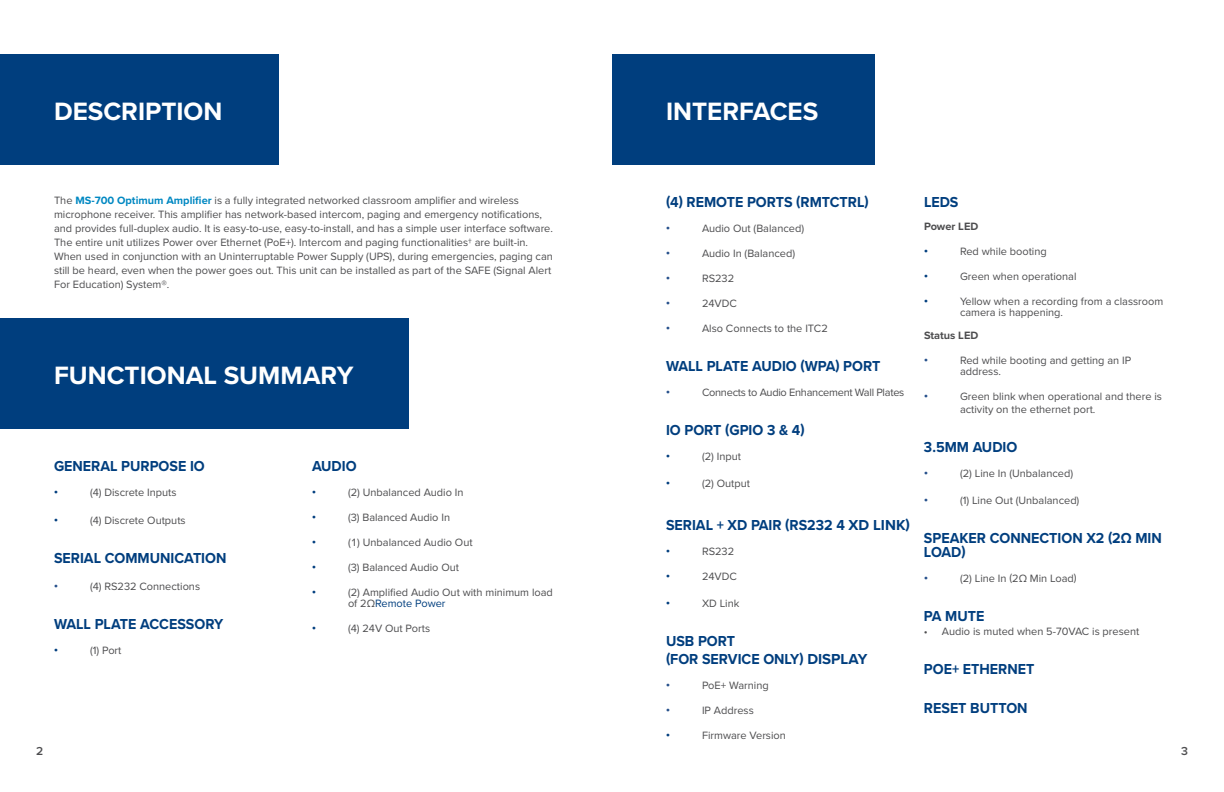
<style>
.page{position:relative;width:1224px;height:792px;background:#fff}
.page>*{position:absolute;margin:0;border:0;box-sizing:border-box;transform-origin:0 0}
.t1{font:700 26px "Proxima Nova";color:#fff}
.t2{font:700 15px/18px "Proxima Nova";color:#003e7e;scale:.95 1}
.t3{font:600 12px "Proxima Nova";color:#4d4d4f}
.t4{font:11px/14px "Proxima Nova";color:#4d4d4f}
.t5{font:11px "Proxima Nova";letter-spacing:-.025em;color:#4d4d4f}
.t6{font:11px "Arial";color:#003e7e}
.t7{font:700 11px "Proxima Nova";color:#4d4d4f}
.t8{font:11px "Arial";color:#25508b}
.s1{font-weight:700;color:#0088c2}
.s2{color:#003e7e}
</style>
<div class="page">
<div style="left:0;top:54px;width:279px;height:111px;background:#003e7e"></div>
<div style="left:0;top:318px;width:409px;height:111px;background:#003e7e"></div>
<div style="left:612px;top:54px;width:263px;height:111px;background:#003e7e"></div>
<h1 class="t1" style="left:54px;top:92px;width:170px">DESCRIPTION</h1>
<p class="t4" style="left:54px;top:193px;width:500px">The <span class="s1">MS-700 Optimum Amplifier</span> is a fully integrated networked classroom amplifier and wireless microphone receiver. This amplifier has network-based intercom, paging and emergency notifications, and provides full-duplex audio. It is easy-to-use, easy-to-install, and has a simple user interface software.<br>The entire unit utilizes Power over Ethernet (PoE+). Intercom and paging functionalities† are built-in.<br>When used in conjunction with an Uninterruptable Power Supply (UPS), during emergencies, paging can still be heard, even when the power goes out. This unit can be installed as part of the SAFE (Signal Alert For Education) System®.</p>
<h1 class="t1" style="left:54px;top:356px;width:301px">FUNCTIONAL SUMMARY</h1>
<h2 class="t2" style="left:54px;top:457px;width:160px">GENERAL PURPOSE IO</h2>
<p class="t6" style="left:54px;top:485px;width:5px">•</p>
<p class="t4" style="left:90px;top:485px;width:88px">(4) Discrete Inputs</p>
<p class="t6" style="left:54px;top:512px;width:5px">•</p>
<p class="t4" style="left:90px;top:512px;width:97px">(4) Discrete Outputs</p>
<h2 class="t2" style="left:54px;top:548px;width:183px">SERIAL COMMUNICATION</h2>
<p class="t8" style="left:54px;top:579px;width:5px">•</p>
<p class="t4" style="left:90px;top:579px;width:112px">(4) RS232 Connections</p>
<h2 class="t2" style="left:54px;top:614px;width:180px">WALL PLATE ACCESSORY</h2>
<p class="t6" style="left:54px;top:643px;width:5px">•</p>
<p class="t4" style="left:90px;top:643px;width:33px">(1) Port</p>
<h2 class="t2" style="left:312px;top:457px;width:49px">AUDIO</h2>
<p class="t6" style="left:312px;top:485px;width:5px">•</p>
<p class="t4" style="left:348px;top:485px;width:117px">(2) Unbalanced Audio In</p>
<p class="t6" style="left:312px;top:510px;width:5px">•</p>
<p class="t4" style="left:348px;top:510px;width:104px">(3) Balanced Audio In</p>
<p class="t6" style="left:312px;top:535px;width:5px">•</p>
<p class="t4" style="left:348px;top:535px;width:126px">(1) Unbalanced Audio Out</p>
<p class="t6" style="left:312px;top:560px;width:5px">•</p>
<p class="t4" style="left:348px;top:560px;width:113px">(3) Balanced Audio Out</p>
<p class="t6" style="left:312px;top:585px;width:5px">•</p>
<p class="t4" style="left:348px;top:587px;width:206px;line-height:11px">(2) Amplified Audio Out with minimum load of 2Ω<span class="s2">Remote Power</span></p>
<p class="t6" style="left:312px;top:621px;width:5px">•</p>
<p class="t4" style="left:348px;top:621px;width:84px">(4) 24V Out Ports</p>
<h1 class="t1" style="left:666px;top:92px;width:154px">INTERFACES</h1>
<h2 class="t2" style="left:666px;top:193px;width:215px">(4) REMOTE PORTS (RMTCTRL)</h2>
<p class="t8" style="left:666px;top:221px;width:5px">•</p>
<p class="t4" style="left:702px;top:221px;width:104px">Audio Out (Balanced)</p>
<p class="t8" style="left:666px;top:246px;width:5px">•</p>
<p class="t4" style="left:702px;top:246px;width:95px">Audio In (Balanced)</p>
<p class="t8" style="left:666px;top:271px;width:5px">•</p>
<p class="t4" style="left:702px;top:271px;width:34px">RS232</p>
<p class="t8" style="left:666px;top:296px;width:5px">•</p>
<p class="t4" style="left:702px;top:296px;width:36px">24VDC</p>
<p class="t8" style="left:666px;top:321px;width:5px">•</p>
<p class="t4" style="left:702px;top:321px;width:127px">Also Connects to the ITC2</p>
<h2 class="t2" style="left:666px;top:357px;width:227px">WALL PLATE AUDIO (WPA) PORT</h2>
<p class="t8" style="left:666px;top:385px;width:5px">•</p>
<p class="t5" style="left:702px;top:384px;width:204px">Connects to Audio Enhancement Wall Plates</p>
<h2 class="t2" style="left:666px;top:421px;width:147px">IO PORT (GPIO 3 &amp; 4)</h2>
<p class="t6" style="left:666px;top:449px;width:5px">•</p>
<p class="t4" style="left:702px;top:449px;width:41px">(2) Input</p>
<p class="t6" style="left:666px;top:476px;width:5px">•</p>
<p class="t4" style="left:702px;top:476px;width:50px">(2) Output</p>
<h2 class="t2" style="left:666px;top:516px;width:258px">SERIAL + XD PAIR (RS232 4 XD LINK)</h2>
<p class="t6" style="left:666px;top:544px;width:5px">•</p>
<p class="t4" style="left:702px;top:544px;width:34px">RS232</p>
<p class="t6" style="left:666px;top:569px;width:5px">•</p>
<p class="t4" style="left:702px;top:569px;width:36px">24VDC</p>
<p class="t6" style="left:666px;top:596px;width:5px">•</p>
<p class="t4" style="left:702px;top:596px;width:39px">XD Link</p>
<h2 class="t2" style="left:666px;top:632px;width:213px">USB PORT<br>(FOR SERVICE ONLY) DISPLAY</h2>
<p class="t8" style="left:666px;top:678px;width:5px">•</p>
<p class="t4" style="left:702px;top:678px;width:68px">PoE+ Warning</p>
<p class="t8" style="left:666px;top:703px;width:5px">•</p>
<p class="t4" style="left:702px;top:703px;width:53px">IP Address</p>
<p class="t6" style="left:666px;top:728px;width:5px">•</p>
<p class="t4" style="left:702px;top:728px;width:85px">Firmware Version</p>
<h2 class="t2" style="left:924px;top:193px;width:38px">LEDS</h2>
<p class="t7" style="left:924px;top:218px;width:56px">Power LED</p>
<p class="t6" style="left:924px;top:244px;width:5px">•</p>
<p class="t4" style="left:960px;top:244px;width:88px">Red while booting</p>
<p class="t6" style="left:924px;top:269px;width:5px">•</p>
<p class="t4" style="left:960px;top:269px;width:118px">Green when operational</p>
<p class="t6" style="left:924px;top:294px;width:5px">•</p>
<p class="t4" style="left:960px;top:295px;width:205px;line-height:11px">Yellow when a recording from a classroom camera is happening.</p>
<p class="t7" style="left:924px;top:327px;width:56px">Status LED</p>
<p class="t8" style="left:924px;top:353px;width:5px">•</p>
<p class="t4" style="left:960px;top:354px;width:173px;line-height:11px">Red while booting and getting an IP address.</p>
<p class="t8" style="left:924px;top:389px;width:5px">•</p>
<p class="t4" style="left:960px;top:389px;width:203px;line-height:13.2px">Green blink when operational and there is activity on the ethernet port.</p>
<h2 class="t2" style="left:924px;top:438px;width:100px">3.5MM AUDIO</h2>
<p class="t8" style="left:924px;top:466px;width:5px">•</p>
<p class="t4" style="left:960px;top:466px;width:115px">(2) Line In (Unbalanced)</p>
<p class="t8" style="left:924px;top:493px;width:5px">•</p>
<p class="t4" style="left:960px;top:493px;width:121px">(1) Line Out (Unbalanced)</p>
<h2 class="t2" style="left:924px;top:531px;width:252px;line-height:14px">SPEAKER CONNECTION X2 (2Ω MIN<br>LOAD)</h2>
<p class="t8" style="left:924px;top:571px;width:5px">•</p>
<p class="t4" style="left:960px;top:571px;width:118px">(2) Line In (2Ω Min Load)</p>
<h2 class="t2" style="left:924px;top:607px;width:65px">PA MUTE</h2>
<p class="t4" style="left:924px;top:624px;width:217px">• Audio is muted when 5-70VAC is present</p>
<h2 class="t2" style="left:924px;top:659px;width:118px">POE+ ETHERNET</h2>
<h2 class="t2" style="left:924px;top:698px;width:111px">RESET BUTTON</h2>
<p class="t3" style="left:36px;top:742px;width:9px">2</p>
<p class="t3" style="left:1181px;top:742px;width:8px">3</p>
</div>
